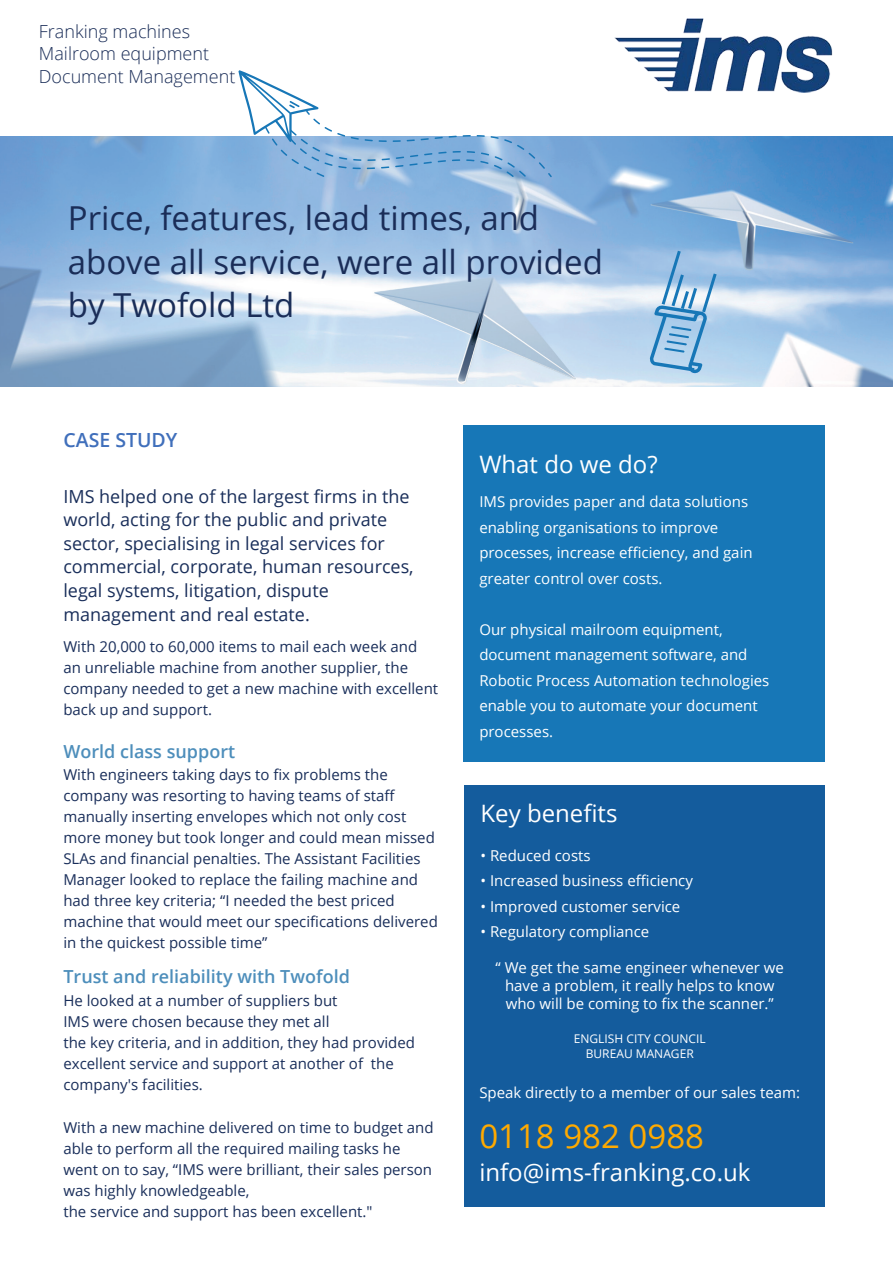
<style>
.page{position:relative;width:893px;height:1263px;background:#fff}
.page>*{position:absolute;margin:0;border:0;box-sizing:border-box;transform-origin:0 0}
.t1{font:33px/43.5px "Open Sans";color:#1a2d58}
.t2{font:33px "Open Sans";color:#fa0}
.t3{font:24px "Open Sans";color:#fff}
.t4{font:600 19.5px "Open Sans";color:#406fbb}
.t5{font:18px/23.7px "Open Sans";color:#192e5a}
.t6{font:300 18px/22.5px "Open Sans";color:#1a2d58}
.t7{font:600 18px "Open Sans";color:#4d8ebb}
.t8{font:15px/21px "Open Sans";color:#192e5a}
.t9{font:15px/25.5px "Open Sans";color:#fff}
.t10{font:12px/14.4px "Open Sans";color:#fff;text-align:center}
</style>
<div class="page">
<div style="left:463px;top:425px;width:362px;height:337px;background:#1777b7"></div>
<img style="left:0;top:137px;width:893px;height:250px">
<svg style="left:238px;top:70px;width:314px;height:107px"></svg>
<div style="left:465px;top:785px;width:360px;height:421px;background:#145c9d"></div>
<svg style="left:650px;top:247px;width:69px;height:127px;background:#98c0e2"></svg>
<img style="left:615px;top:18px;width:217px;height:74px">
<p class="t6" style="left:39px;top:19px;width:198px">Franking machines<br>Mailroom equipment<br>Document Management</p>
<h1 class="t1" style="left:68px;top:195px;width:537px">Price, features, lead times, and above all service, were all provided by Twofold Ltd</h1>
<h3 class="t4" style="left:63px;top:427px;width:116px">CASE STUDY</h3>
<p class="t5" style="left:63px;top:484px;width:352px">IMS helped one of the largest firms in the world, acting for the public and private sector, specialising in legal services for commercial, corporate, human resources, legal systems, litigation, dispute management and real estate.</p>
<p class="t8" style="left:63px;top:635px;width:376px">With 20,000 to 60,000 items to mail each week and an unreliable machine from another supplier, the company needed to get a new machine with excellent back up and support.</p>
<p class="t7" style="left:63px;top:739px;width:173px">World class support</p>
<p class="t8" style="left:63px;top:764px;width:376px">With engineers taking days to fix problems the company was resorting to having teams of staff manually inserting envelopes which not only cost more money but took longer and could mean missed SLAs and financial penalties. The Assistant Facilities Manager looked to replace the failing machine and had three key criteria; “I needed the best priced machine that would meet our specifications delivered in the quickest possible time”</p>
<p class="t7" style="left:63px;top:964px;width:288px">Trust and reliability with Twofold</p>
<p class="t8" style="left:63px;top:989px;width:353px">He looked at a number of suppliers but<br>IMS were chosen because they met all<br>the key criteria, and in addition, they had provided excellent service and support at another of the company's facilities.</p>
<p class="t8" style="left:63px;top:1117px;width:372px">With a new machine delivered on time to budget and able to perform all the required mailing tasks he went on to say, “IMS were brilliant, their sales person was highly knowledgeable,<br>the service and support has been excellent."</p>
<h2 class="t3" style="left:479px;top:448px;width:180px">What do we do?</h2>
<p class="t9" style="left:479px;top:489px;width:275px">IMS provides paper and data solutions enabling organisations to improve processes, increase efficiency, and gain greater control over costs.</p>
<p class="t9" style="left:479px;top:616px;width:292px">Our physical mailroom equipment, document management software, and<br>Robotic Process Automation technologies enable you to automate your document processes.</p>
<h2 class="t3" style="left:480px;top:797px;width:139px">Key benefits</h2>
<p class="t9" style="left:480px;top:842px;width:112px">• Reduced costs</p>
<p class="t9" style="left:480px;top:868px;width:214px">• Increased business efficiency</p>
<p class="t9" style="left:480px;top:893px;width:201px">• Improved customer service</p>
<p class="t9" style="left:480px;top:919px;width:170px">• Regulatory compliance</p>
<p class="t9" style="left:496px;top:959px;width:290px;line-height:18px;text-align:center">“ We get the same engineer whenever we have a problem, it really helps to know who will be coming to fix the scanner.”</p>
<p class="t10" style="left:574px;top:1031px;width:133px">ENGLISH CITY COUNCIL<br>BUREAU MANAGER</p>
<p class="t9" style="left:479px;top:1079px;width:322px">Speak directly to a member of our sales team:</p>
<h1 class="t2" style="left:479px;top:1113px;width:226px">0118 982 0988</h1>
<h2 class="t3" style="left:479px;top:1155px;width:273px">info@ims-franking.co.uk</h2>
</div>
